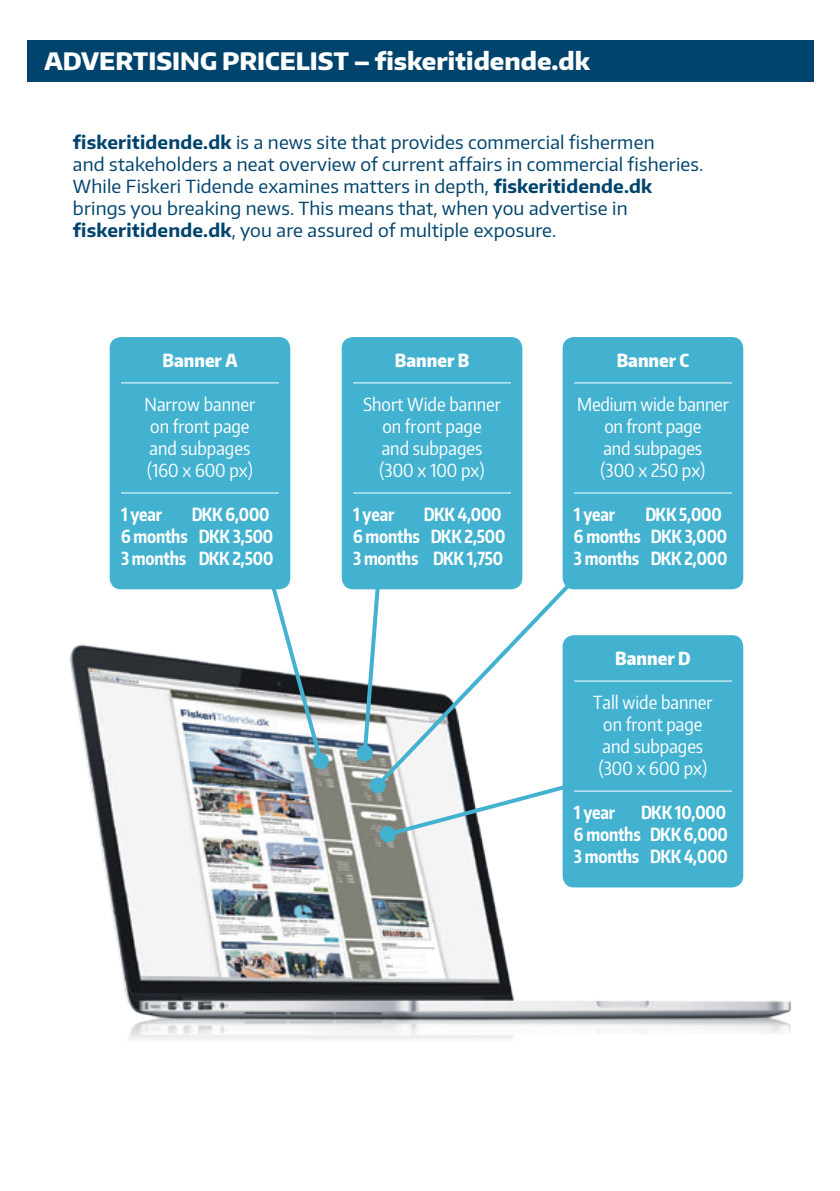
<style>
.page{position:relative;width:840px;height:1191px;background:#fff}
.page>*{position:absolute;margin:0;border:0;box-sizing:border-box;transform-origin:0 0}
.Bold{font:800 24px "Encode Sans";color:#fff}
.t1{font:18px "Encode Sans";letter-spacing:.01em;color:#00446d}
.HENVISNING_brød{font:18px "Encode Sans Condensed";color:#fff}
.HENVISNING_brød-2{font:700 18px "Encode Sans Condensed";letter-spacing:-.01em;color:#fff;scale:.9 1}
.HENVISNING_brød-3{font:800 18px "Encode Sans Condensed";color:#fff}
.s1{font-weight:700}
</style>
<div class="page">
<div style="left:28px;top:40px;width:785px;height:41px;background:#00446d"></div>
<img style="left:70px;top:635px;width:721px;height:382px">
<img style="left:129px;top:1017px;width:662px;height:23px">
<svg style="left:360px;top:589px;width:12px;height:168px"></svg>
<div style="left:356px;top:745px;width:16px;height:16px;background:#42b2d0;border-radius:50%"></div>
<svg style="left:372px;top:576px;width:205px;height:205px"></svg>
<div style="left:369px;top:777px;width:16px;height:16px;background:#42b2d0;border-radius:50%"></div>
<svg style="left:383px;top:781px;width:179px;height:58px"></svg>
<div style="left:379px;top:826px;width:16px;height:16px;background:#42b2d0;border-radius:50%"></div>
<svg style="left:266px;top:575px;width:59px;height:191px"></svg>
<div style="left:312px;top:753px;width:16px;height:16px;background:#42b2d0;border-radius:50%"></div>
<div style="left:110px;top:337px;width:180px;height:252px;background:#42b2d0;border-radius:11px"></div>
<hr style="left:121px;top:382px;width:158px;height:1px;background:#fff">
<hr style="left:121px;top:492px;width:158px;height:1px;background:#fff">
<div style="left:341px;top:337px;width:181px;height:252px;background:#42b2d0;border-radius:11px"></div>
<hr style="left:353px;top:382px;width:157px;height:1px;background:#fff">
<hr style="left:353px;top:492px;width:157px;height:1px;background:#fff">
<div style="left:562px;top:337px;width:180px;height:252px;background:#42b2d0;border-radius:11px"></div>
<hr style="left:573px;top:382px;width:158px;height:1px;background:#fff">
<hr style="left:573px;top:492px;width:158px;height:1px;background:#fff">
<div style="left:562px;top:635px;width:180px;height:252px;background:#42b2d0;border-radius:11px"></div>
<hr style="left:573px;top:680px;width:158px;height:1px;background:#fff">
<hr style="left:573px;top:790px;width:158px;height:1px;background:#fff">
<p class="Bold" style="left:45px;top:45px;width:546px">ADVERTISING PRICELIST – fiskeritidende.dk</p>
<p class="t1" style="left:73px;top:130px;width:583px"><span class="s1">fiskeritidende.dk</span> is a news site that provides commercial fishermen</p>
<p class="t1" style="left:73px;top:152px;width:631px">and stakeholders a neat overview of current affairs in commercial fisheries.</p>
<p class="t1" style="left:73px;top:174px;width:580px">While Fiskeri Tidende examines matters in depth, <span class="s1">fiskeritidende.dk</span></p>
<p class="t1" style="left:73px;top:196px;width:556px">brings you breaking news. This means that, when you advertise in</p>
<p class="t1" style="left:73px;top:218px;width:485px"><span class="s1">fiskeritidende.dk</span>, you are assured of multiple exposure.</p>
<p class="HENVISNING_brød-3" style="left:162px;top:348px;width:76px">Banner A</p>
<p class="HENVISNING_brød" style="left:144px;top:392px;width:112px">Narrow banner</p>
<p class="HENVISNING_brød" style="left:150px;top:414px;width:101px">on front page</p>
<p class="HENVISNING_brød" style="left:149px;top:436px;width:102px">and subpages</p>
<p class="HENVISNING_brød" style="left:147px;top:458px;width:107px">(160 x 600 px)</p>
<p class="HENVISNING_brød-2" style="left:121px;top:502px;width:47px">1 year</p>
<p class="HENVISNING_brød-2" style="left:192px;top:502px;width:88px">DKK 6,000</p>
<p class="HENVISNING_brød-2" style="left:121px;top:524px;width:170px">6 months DKK 3,500</p>
<p class="HENVISNING_brød-2" style="left:121px;top:546px;width:170px">3 months DKK 2,500</p>
<p class="HENVISNING_brød-3" style="left:394px;top:348px;width:76px">Banner B</p>
<p class="HENVISNING_brød" style="left:363px;top:392px;width:139px">Short Wide banner</p>
<p class="HENVISNING_brød" style="left:382px;top:414px;width:101px">on front page</p>
<p class="HENVISNING_brød" style="left:381px;top:436px;width:102px">and subpages</p>
<p class="HENVISNING_brød" style="left:379px;top:458px;width:106px">(300 x 100 px)</p>
<p class="HENVISNING_brød-2" style="left:353px;top:502px;width:47px">1 year</p>
<p class="HENVISNING_brød-2" style="left:423px;top:502px;width:87px">DKK 4,000</p>
<p class="HENVISNING_brød-2" style="left:353px;top:524px;width:170px">6 months DKK 2,500</p>
<p class="HENVISNING_brød-2" style="left:353px;top:546px;width:168px">3 months DKK 1,750</p>
<p class="HENVISNING_brød-3" style="left:616px;top:348px;width:74px">Banner C</p>
<p class="HENVISNING_brød" style="left:576px;top:392px;width:153px">Medium wide banner</p>
<p class="HENVISNING_brød" style="left:604px;top:414px;width:99px">on front page</p>
<p class="HENVISNING_brød" style="left:603px;top:436px;width:100px">and subpages</p>
<p class="HENVISNING_brød" style="left:600px;top:458px;width:106px">(300 x 250 px)</p>
<p class="HENVISNING_brød-2" style="left:573px;top:502px;width:47px">1 year</p>
<p class="HENVISNING_brød-2" style="left:645px;top:502px;width:86px">DKK 5,000</p>
<p class="HENVISNING_brød-2" style="left:573px;top:524px;width:171px">6 months DKK 3,000</p>
<p class="HENVISNING_brød-2" style="left:573px;top:546px;width:172px">3 months DKK 2,000</p>
<p class="HENVISNING_brød-3" style="left:615px;top:646px;width:77px">Banner D</p>
<p class="HENVISNING_brød" style="left:593px;top:690px;width:121px">Tall wide banner</p>
<p class="HENVISNING_brød" style="left:603px;top:712px;width:101px">on front page</p>
<p class="HENVISNING_brød" style="left:602px;top:734px;width:102px">and subpages</p>
<p class="HENVISNING_brød" style="left:598px;top:756px;width:110px">(300 x 600 px)</p>
<p class="HENVISNING_brød-2" style="left:573px;top:800px;width:47px">1 year</p>
<p class="HENVISNING_brød-2" style="left:640px;top:800px;width:96px">DKK 10,000</p>
<p class="HENVISNING_brød-2" style="left:573px;top:822px;width:172px">6 months DKK 6,000</p>
<p class="HENVISNING_brød-2" style="left:573px;top:844px;width:172px">3 months DKK 4,000</p>
</div>
